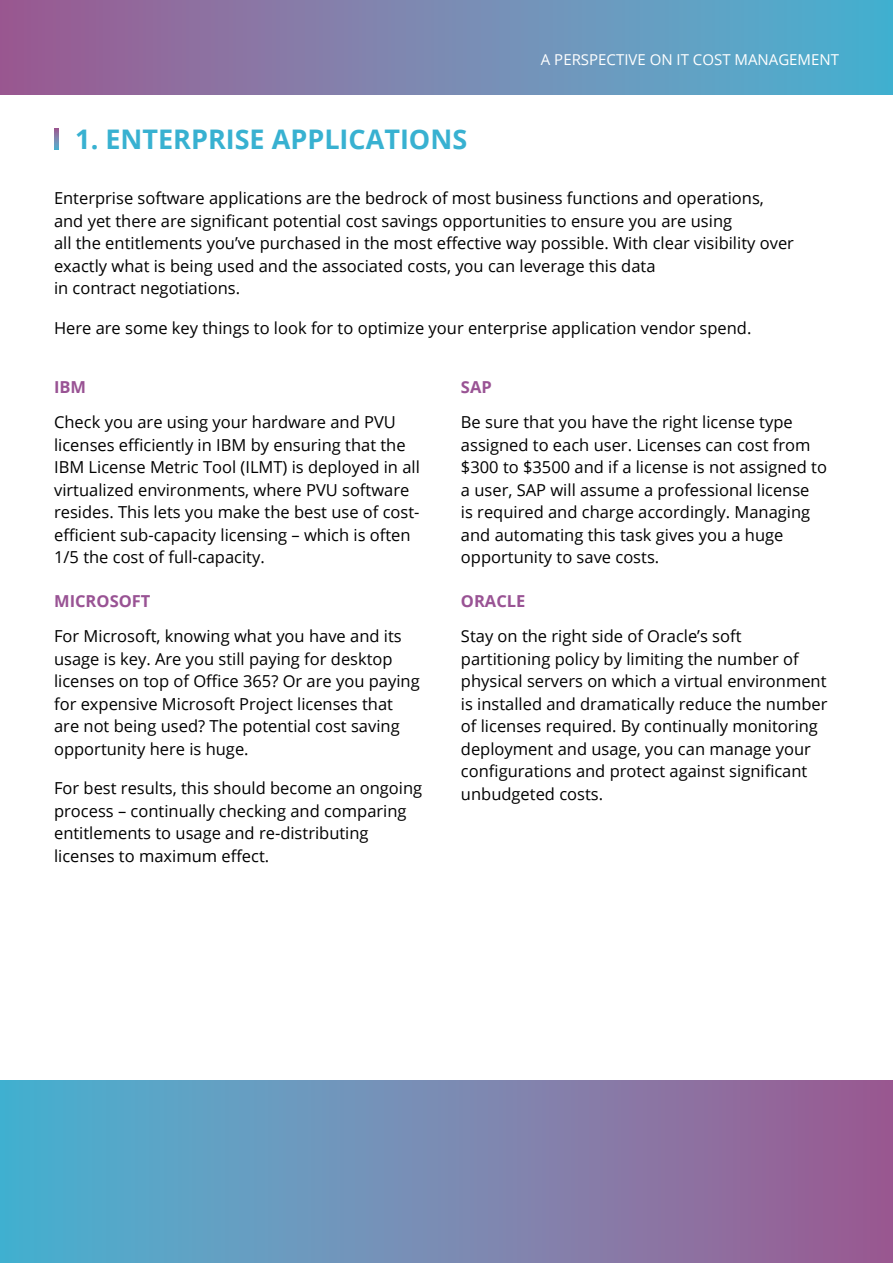
<style>
.page{position:relative;width:893px;height:1263px;background:#fff}
.page>*{position:absolute;margin:0;border:0;box-sizing:border-box;transform-origin:0 0}
.t1{font:700 27px "Open Sans";color:#38b1d1}
.t2{font:16.5px/22.5px "Open Sans";color:#000}
.t3{font:700 16.5px "Open Sans";color:#995394}
.t4{font:15px "Open Sans";color:#fff}
</style>
<div class="page">
<svg style="left:54px;top:128px;width:5px;height:22px"></svg>
<div style="left:0;top:0;width:893px;height:94px;background:linear-gradient(to right,#a15c92,#4cb5d3)"></div>
<div style="left:0;top:1080px;width:893px;height:183px;background:linear-gradient(to right,#4cb5d3,#a15c92)"></div>
<h1 class="t1" style="left:75px;top:120px;width:393px">1. ENTERPRISE APPLICATIONS</h1>
<p class="t4" style="left:541px;top:50px;width:300px">A PERSPECTIVE ON IT COST MANAGEMENT</p>
<p class="t2" style="left:54px;top:187px;width:741px">Enterprise software applications are the bedrock of most business functions and operations, and yet there are significant potential cost savings opportunities to ensure you are using<br>all the entitlements you’ve purchased in the most effective way possible. With clear visibility over exactly what is being used and the associated costs, you can leverage this data<br>in contract negotiations.</p>
<p class="t2" style="left:54px;top:316px;width:699px">Here are some key things to look for to optimize your enterprise application vendor spend.</p>
<p class="t3" style="left:54px;top:375px;width:34px">IBM</p>
<p class="t2" style="left:54px;top:410px;width:367px">Check you are using your hardware and PVU licenses efficiently in IBM by ensuring that the IBM License Metric Tool (ILMT) is deployed in all virtualized environments, where PVU software resides. This lets you make the best use of cost&shy;efficient sub-capacity licensing – which is often 1/5 the cost of full-capacity.</p>
<p class="t3" style="left:54px;top:589px;width:98px">MICROSOFT</p>
<p class="t2" style="left:54px;top:624px;width:367px">For Microsoft, knowing what you have and its usage is key. Are you still paying for desktop licenses on top of Office 365? Or are you paying for expensive Microsoft Project licenses that are not being used? The potential cost saving opportunity here is huge.</p>
<p class="t2" style="left:54px;top:776px;width:370px">For best results, this should become an ongoing process – continually checking and comparing entitlements to usage and re-distributing licenses to maximum effect.</p>
<p class="t3" style="left:461px;top:375px;width:32px">SAP</p>
<p class="t2" style="left:461px;top:410px;width:368px">Be sure that you have the right license type assigned to each user. Licenses can cost from $300 to $3500 and if a license is not assigned to a user, SAP will assume a professional license<br>is required and charge accordingly. Managing and automating this task gives you a huge opportunity to save costs.</p>
<p class="t3" style="left:461px;top:589px;width:66px">ORACLE</p>
<p class="t2" style="left:461px;top:624px;width:368px">Stay on the right side of Oracle’s soft partitioning policy by limiting the number of physical servers on which a virtual environment is installed and dramatically reduce the number of licenses required. By continually monitoring deployment and usage, you can manage your configurations and protect against significant unbudgeted costs.</p>
</div>
